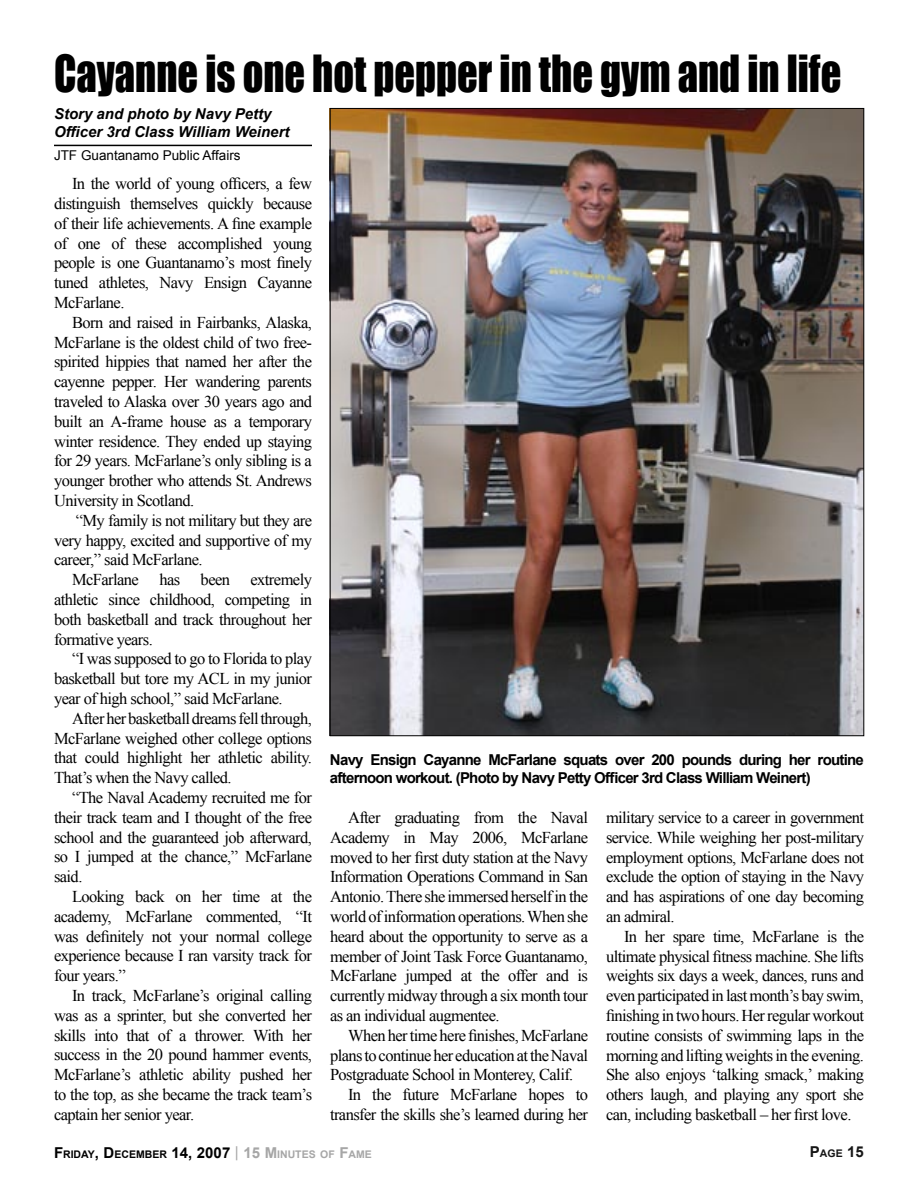
<style>
.page{position:relative;width:918px;height:1188px;background:#fff}
.page>*{position:absolute;margin:0;border:0;box-sizing:border-box;transform-origin:0 0}
.Head_Arial_Bold{font:47.1px "Impact";color:#000;scale:.86 1}
.Body_text_news{font:16.5px/19.8px "Times New Roman";letter-spacing:-.035em;color:#000;text-align:justify}
.Body_Text_2{font:700 15px/18px "Arial";letter-spacing:-.05em;color:#000}
.By_line_name{font:italic 700 15px/18px "Arial";color:#000}
.t1{font:700 15px "Arial";color:#161616}
.By_line_office{font:13.5px "Arial";color:#000}
.t2{font:700 10.5px "Arial";color:#000}
.s1{font-size:15px}
.s2{font-weight:400;font-size:15px;color:#a6a6a6}
.s3{font-size:15px;color:#a6a6a6}
.s4{color:#a6a6a6}
.s5{font-size:10.5px}
</style>
<div class="page">
<hr style="left:54px;top:145px;width:258px;height:1px;background:#000">
<img style="left:332px;top:110px;width:530px;height:624px">
<p class="Head_Arial_Bold" style="left:54px;top:37px;width:917px">Cayanne is one hot pepper in the gym and in life</p>
<p class="By_line_name" style="left:54px;top:105px;width:237px">Story and photo by Navy Petty<br>Officer 3rd Class William Weinert</p>
<p class="By_line_office" style="left:54px;top:146px;width:188px">JTF Guantanamo Public Affairs</p>
<p class="Body_text_news" style="left:54px;top:174px;width:260px;text-indent:18px">In the world of young officers, a few distinguish themselves quickly because of their life achievements. A fine example of one of these accomplished young people is one Guantanamo’s most finely tuned athletes, Navy Ensign Cayanne McFarlane.</p>
<p class="Body_text_news" style="left:54px;top:312px;width:260px;text-indent:18px">Born and raised in Fairbanks, Alaska, McFarlane is the oldest child of two free&shy;spirited hippies that named her after the cayenne pepper. Her wandering parents traveled to Alaska over 30 years ago and built an A-frame house as a temporary winter residence. They ended up staying for 29 years. McFarlane’s only sibling is a younger brother who attends St. Andrews University in Scotland.</p>
<p class="Body_text_news" style="left:54px;top:510px;width:260px;text-indent:22px">“My family is not military but they are very happy, excited and supportive of my career,” said McFarlane.</p>
<p class="Body_text_news" style="left:54px;top:570px;width:260px;text-indent:18px">McFarlane has been extremely athletic since childhood, competing in both basketball and track throughout her formative years.</p>
<p class="Body_text_news" style="left:54px;top:649px;width:259px;text-indent:18px">“I was supposed to go to Florida to play basketball but tore my ACL in my junior year of high school,” said McFarlane.</p>
<p class="Body_text_news" style="left:54px;top:708px;width:260px;text-indent:18px">After her basketball dreams fell through, McFarlane weighed other college options that could highlight her athletic ability.<br>That’s when the Navy called.</p>
<p class="Body_text_news" style="left:54px;top:787px;width:260px;text-indent:18px">“The Naval Academy recruited me for their track team and I thought of the free school and the guaranteed job afterward, so I jumped at the chance,” McFarlane said.</p>
<p class="Body_text_news" style="left:54px;top:886px;width:260px;text-indent:18px">Looking back on her time at the academy, McFarlane commented, “It was definitely not your normal college experience because I ran varsity track for four years.”</p>
<p class="Body_text_news" style="left:54px;top:985px;width:260px;text-indent:18px">In track, McFarlane’s original calling was as a sprinter, but she converted her skills into that of a thrower. With her success in the 20 pound hammer events, McFarlane’s athletic ability pushed her to the top, as she became the track team’s captain her senior year.</p>
<p class="Body_Text_2" style="left:330px;top:751px;width:535px">Navy Ensign Cayanne McFarlane squats over 200 pounds during her routine afternoon workout. (Photo by Navy Petty Officer 3rd Class William Weinert)</p>
<p class="Body_text_news" style="left:330px;top:807px;width:260px;text-indent:18px">After graduating from the Naval Academy in May 2006, McFarlane moved to her first duty station at the Navy Information Operations Command in San Antonio. There she immersed herself in the world of information operations. When she heard about the opportunity to serve as a member of Joint Task Force Guantanamo, McFarlane jumped at the offer and is currently midway through a six month tour as an individual augmentee.</p>
<p class="Body_text_news" style="left:330px;top:1025px;width:260px;text-indent:18px">When her time here finishes, McFarlane plans to continue her education at the Naval Postgraduate School in Monterey, Calif.</p>
<p class="Body_text_news" style="left:330px;top:1085px;width:260px;text-align:right">In the future McFarlane hopes to transfer the skills she’s learned during her</p>
<p class="Body_text_news" style="left:606px;top:807px;width:260px">military service to a career in government service. While weighing her post-military employment options, McFarlane does not exclude the option of staying in the Navy and has aspirations of one day becoming an admiral.</p>
<p class="Body_text_news" style="left:606px;top:926px;width:260px;text-indent:18px">In her spare time, McFarlane is the ultimate physical fitness machine. She lifts weights six days a week, dances, runs and even participated in last month’s bay swim, finishing in two hours. Her regular workout routine consists of swimming laps in the morning and lifting weights in the evening.<br>She also enjoys ‘talking smack,’ making others laugh, and playing any sport she can, including basketball – her first love.</p>
<p class="t2" style="left:54px;top:1148px;width:319px"><span class="s1">F</span>RIDAY<span class="s1">, D</span>ECEMBER <span class="s1">14, 2007</span> <span class="s2">|</span> <span class="s3">15 M</span><span class="s4">INUTES OF</span> <span class="s3">F</span><span class="s4">AME</span></p>
<p class="t1" style="left:810px;top:1142px;width:56px">P<span class="s5">AGE</span> 15</p>
</div>
